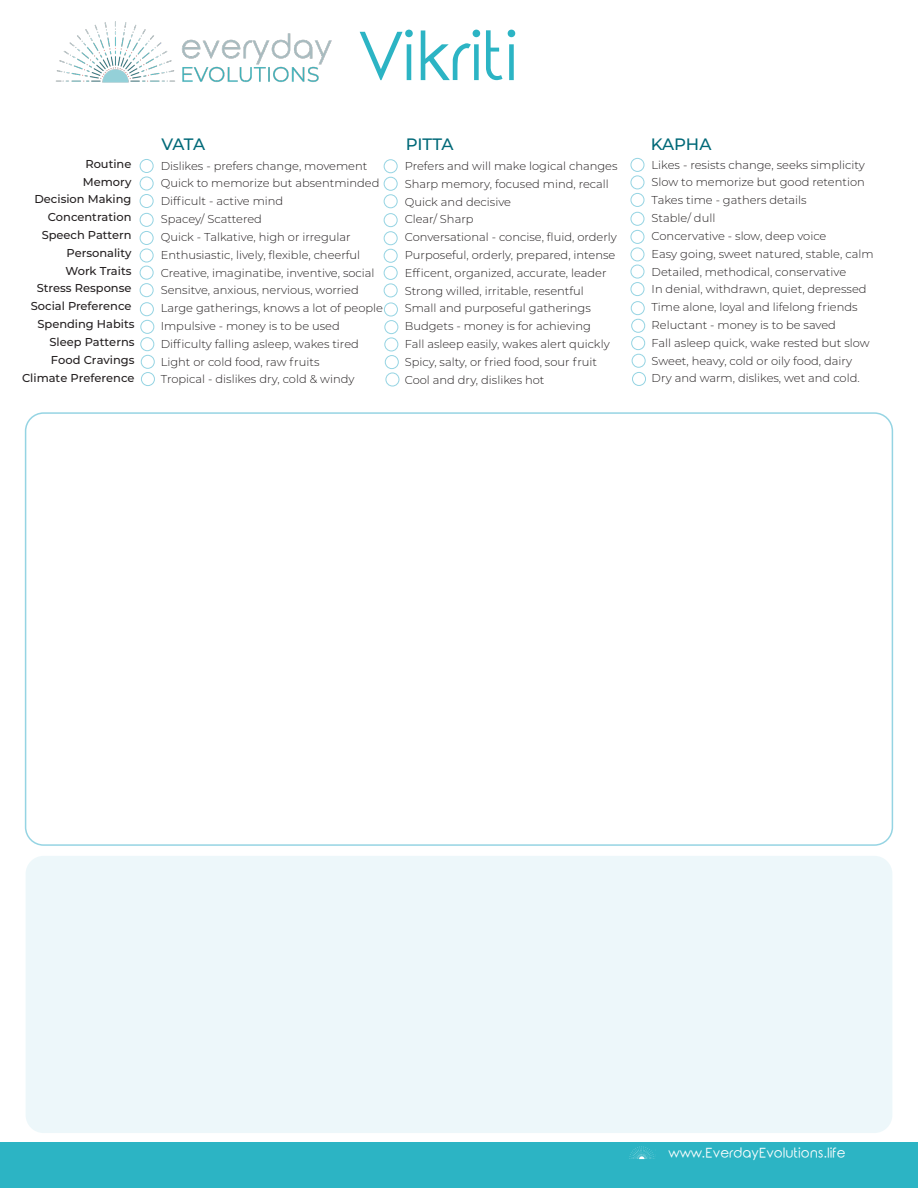
<style>
.page{position:relative;width:918px;height:1188px;background:#fff}
.page>*{position:absolute;margin:0;border:0;box-sizing:border-box;transform-origin:0 0}
.t1{font:66.75px "Rounded Elegance";color:#2cb4c4}
.t2{font:500 16.5px "Montserrat";letter-spacing:-.01em;color:#006978}
.t3{font:13.5px "Rounded Elegance";color:#fff}
.t4{font:300 11.4px "Montserrat";color:#231f20}
.t5{font:500 11.4px/17.9px "Montserrat";color:#231f20;text-align:right}
</style>
<div class="page">
<div style="left:140px;top:159px;width:14px;height:14px;border:1px solid #95d4e3;border-radius:50%"></div>
<div style="left:140px;top:176px;width:14px;height:15px;border:1px solid #95d4e3;border-radius:50%"></div>
<div style="left:140px;top:194px;width:14px;height:14px;border:1px solid #95d4e3;border-radius:50%"></div>
<div style="left:140px;top:213px;width:14px;height:14px;border:1px solid #95d4e3;border-radius:50%"></div>
<div style="left:140px;top:231px;width:14px;height:14px;border:1px solid #95d4e3;border-radius:50%"></div>
<div style="left:140px;top:248px;width:14px;height:15px;border:1px solid #95d4e3;border-radius:50%"></div>
<div style="left:140px;top:266px;width:14px;height:14px;border:1px solid #95d4e3;border-radius:50%"></div>
<div style="left:140px;top:283px;width:14px;height:14px;border:1px solid #95d4e3;border-radius:50%"></div>
<div style="left:140px;top:302px;width:14px;height:14px;border:1px solid #95d4e3;border-radius:50%"></div>
<div style="left:140px;top:320px;width:14px;height:14px;border:1px solid #95d4e3;border-radius:50%"></div>
<div style="left:140px;top:337px;width:14px;height:14px;border:1px solid #95d4e3;border-radius:50%"></div>
<div style="left:141px;top:355px;width:14px;height:14px;border:1px solid #95d4e3;border-radius:50%"></div>
<div style="left:141px;top:372px;width:14px;height:14px;border:1px solid #95d4e3;border-radius:50%"></div>
<div style="left:384px;top:159px;width:14px;height:14px;border:1px solid #95d4e3;border-radius:50%"></div>
<div style="left:384px;top:177px;width:14px;height:14px;border:1px solid #95d4e3;border-radius:50%"></div>
<div style="left:384px;top:194px;width:14px;height:14px;border:1px solid #95d4e3;border-radius:50%"></div>
<div style="left:384px;top:213px;width:14px;height:14px;border:1px solid #95d4e3;border-radius:50%"></div>
<div style="left:384px;top:231px;width:14px;height:14px;border:1px solid #95d4e3;border-radius:50%"></div>
<div style="left:384px;top:249px;width:14px;height:14px;border:1px solid #95d4e3;border-radius:50%"></div>
<div style="left:384px;top:266px;width:14px;height:14px;border:1px solid #95d4e3;border-radius:50%"></div>
<div style="left:384px;top:283px;width:14px;height:14px;border:1px solid #95d4e3;border-radius:50%"></div>
<div style="left:384px;top:302px;width:14px;height:14px;border:1px solid #95d4e3;border-radius:50%"></div>
<div style="left:384px;top:320px;width:14px;height:14px;border:1px solid #95d4e3;border-radius:50%"></div>
<div style="left:384px;top:337px;width:14px;height:14px;border:1px solid #95d4e3;border-radius:50%"></div>
<div style="left:385px;top:355px;width:14px;height:14px;border:1px solid #95d4e3;border-radius:50%"></div>
<div style="left:385px;top:372px;width:14px;height:15px;border:1px solid #95d4e3;border-radius:50%"></div>
<div style="left:630px;top:158px;width:14px;height:14px;border:1px solid #95d4e3;border-radius:50%"></div>
<div style="left:630px;top:175px;width:14px;height:14px;border:1px solid #95d4e3;border-radius:50%"></div>
<div style="left:630px;top:193px;width:14px;height:14px;border:1px solid #95d4e3;border-radius:50%"></div>
<div style="left:630px;top:212px;width:14px;height:14px;border:1px solid #95d4e3;border-radius:50%"></div>
<div style="left:630px;top:230px;width:14px;height:14px;border:1px solid #95d4e3;border-radius:50%"></div>
<div style="left:630px;top:247px;width:14px;height:14px;border:1px solid #95d4e3;border-radius:50%"></div>
<div style="left:630px;top:265px;width:14px;height:14px;border:1px solid #95d4e3;border-radius:50%"></div>
<div style="left:630px;top:282px;width:14px;height:14px;border:1px solid #95d4e3;border-radius:50%"></div>
<div style="left:631px;top:301px;width:14px;height:14px;border:1px solid #95d4e3;border-radius:50%"></div>
<div style="left:631px;top:319px;width:14px;height:14px;border:1px solid #95d4e3;border-radius:50%"></div>
<div style="left:631px;top:336px;width:14px;height:14px;border:1px solid #95d4e3;border-radius:50%"></div>
<div style="left:632px;top:354px;width:14px;height:14px;border:1px solid #95d4e3;border-radius:50%"></div>
<div style="left:632px;top:372px;width:14px;height:14px;border:1px solid #95d4e3;border-radius:50%"></div>
<div style="left:25px;top:412px;width:868px;height:434px;border:2px solid #95d4e3;border-radius:18px"></div>
<div style="left:26px;top:856px;width:866px;height:277px;background:#edf7fa;border-radius:18px"></div>
<img style="left:56px;top:21px;width:276px;height:62px">
<div style="left:0;top:1143px;width:918px;height:45px;background:#2cb4c4"></div>
<svg style="left:629px;top:1146px;width:25px;height:14px"></svg>
<p class="t5" style="left:35px;top:155px;width:98px">Routine<br>Memory<br>Decision Making<br>Concentration<br>Speech Pattern<br>Personality</p>
<p class="t5" style="left:22px;top:261px;width:114px">Work Traits<br>Stress Response<br>Social Preference<br>Spending Habits<br>Sleep Patterns<br>Food Cravings<br>Climate Preference</p>
<p class="t1" style="left:357px;top:18px;width:162px">Vikriti</p>
<p class="t2" style="left:161px;top:133px;width:45px">VATA</p>
<p class="t2" style="left:406px;top:133px;width:49px">PITTA</p>
<p class="t2" style="left:651px;top:132px;width:62px">KAPHA</p>
<p class="t4" style="left:161px;top:158px;width:208px">Dislikes - prefers change, movement</p>
<p class="t4" style="left:161px;top:176px;width:220px">Quick to memorize but absentminded</p>
<p class="t4" style="left:161px;top:193px;width:124px">Difficult - active mind</p>
<p class="t4" style="left:161px;top:211px;width:103px">Spacey/ Scattered</p>
<p class="t4" style="left:161px;top:229px;width:192px">Quick - Talkative, high or irregular</p>
<p class="t4" style="left:161px;top:247px;width:201px">Enthusiastic, lively, flexible, cheerful</p>
<p class="t4" style="left:161px;top:265px;width:215px">Creative, imaginatibe, inventive, social</p>
<p class="t4" style="left:161px;top:283px;width:200px">Sensitve, anxious, nervious, worried</p>
<p class="t4" style="left:161px;top:300px;width:224px">Large gatherings, knows a lot of people</p>
<p class="t4" style="left:161px;top:318px;width:181px">Impulsive - money is to be used</p>
<p class="t4" style="left:161px;top:336px;width:200px">Difficulty falling asleep, wakes tired</p>
<p class="t4" style="left:161px;top:354px;width:160px">Light or cold food, raw fruits</p>
<p class="t4" style="left:161px;top:372px;width:195px">Tropical - dislikes dry, cold &amp; windy</p>
<p class="t4" style="left:405px;top:158px;width:214px">Prefers and will make logical changes</p>
<p class="t4" style="left:405px;top:176px;width:206px">Sharp memory, focused mind, recall</p>
<p class="t4" style="left:405px;top:194px;width:108px">Quick and decisive</p>
<p class="t4" style="left:405px;top:212px;width:70px">Clear/ Sharp</p>
<p class="t4" style="left:405px;top:229px;width:214px">Conversational - concise, fluid, orderly</p>
<p class="t4" style="left:405px;top:247px;width:212px">Purposeful, orderly, prepared, intense</p>
<p class="t4" style="left:405px;top:265px;width:203px">Efficent, organized, accurate, leader</p>
<p class="t4" style="left:405px;top:283px;width:181px">Strong willed, irritable, resentful</p>
<p class="t4" style="left:405px;top:301px;width:188px">Small and purposeful gatherings</p>
<p class="t4" style="left:405px;top:319px;width:188px">Budgets - money is for achieving</p>
<p class="t4" style="left:405px;top:336px;width:206px">Fall asleep easily, wakes alert quickly</p>
<p class="t4" style="left:405px;top:354px;width:194px">Spicy, salty, or fried food, sour fruit</p>
<p class="t4" style="left:405px;top:372px;width:141px">Cool and dry, dislikes hot</p>
<p class="t4" style="left:652px;top:157px;width:215px">Likes - resists change, seeks simplicity</p>
<p class="t4" style="left:652px;top:175px;width:215px">Slow to memorize but good retention</p>
<p class="t4" style="left:652px;top:192px;width:157px">Takes time - gathers details</p>
<p class="t4" style="left:652px;top:210px;width:65px">Stable/ dull</p>
<p class="t4" style="left:652px;top:228px;width:176px">Concervative - slow, deep voice</p>
<p class="t4" style="left:652px;top:246px;width:223px">Easy going, sweet natured, stable, calm</p>
<p class="t4" style="left:652px;top:264px;width:196px">Detailed, methodical, conservative</p>
<p class="t4" style="left:652px;top:282px;width:216px">In denial, withdrawn, quiet, depressed</p>
<p class="t4" style="left:652px;top:299px;width:208px">Time alone, loyal and lifelong friends</p>
<p class="t4" style="left:652px;top:317px;width:186px">Reluctant - money is to be saved</p>
<p class="t4" style="left:652px;top:335px;width:220px">Fall asleep quick, wake rested but slow</p>
<p class="t4" style="left:652px;top:353px;width:202px">Sweet, heavy, cold or oily food, dairy</p>
<p class="t4" style="left:652px;top:371px;width:210px">Dry and warm, dislikes, wet and cold.</p>
<p class="t3" style="left:668px;top:1145px;width:179px">www.EverdayEvolutions.life</p>
</div>
